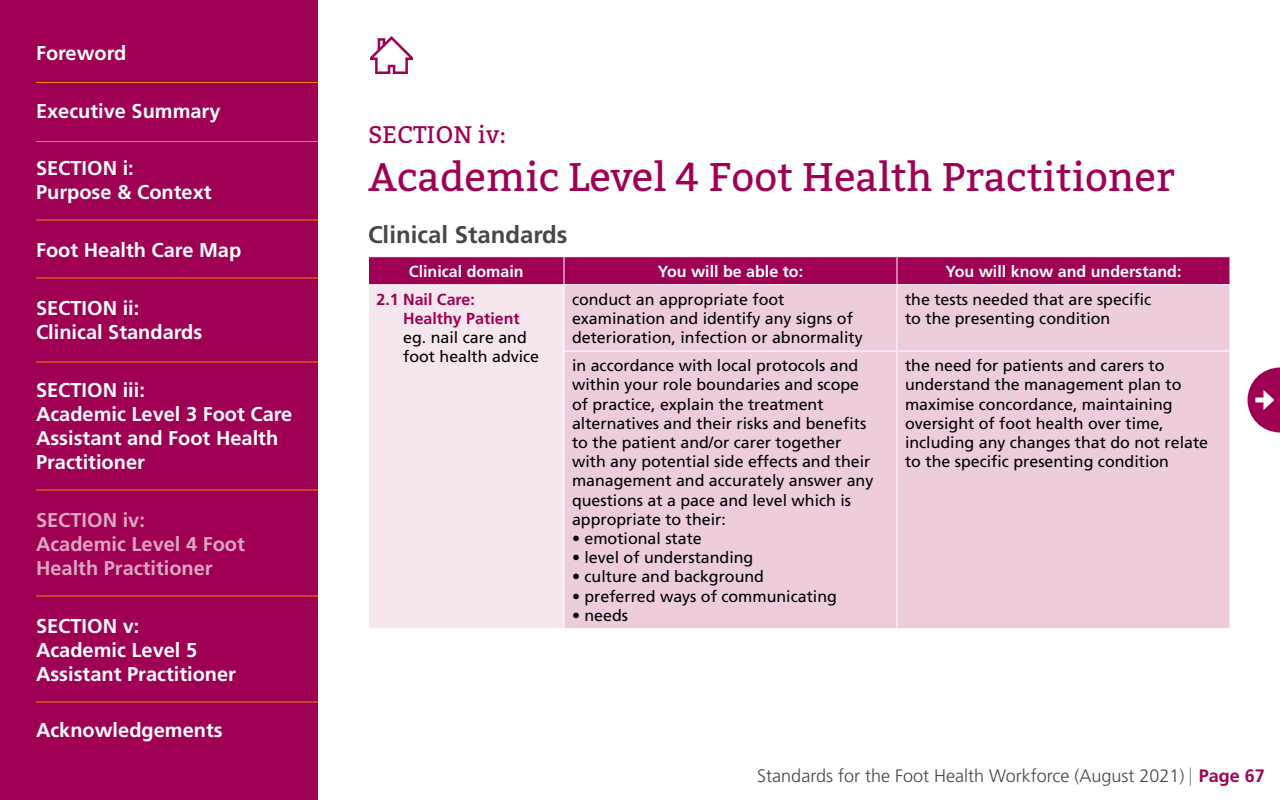
<style>
.page{position:relative;width:1280px;height:800px;background:#fff}
.page>*{position:absolute;margin:0;border:0;box-sizing:border-box;transform-origin:0 0}
.t1{font:40px "Bitter";color:#a00054}
.t2{font:700 24px "Frutiger LT Std";color:#464749}
.t3{font:24px "Bitter";color:#a00054}
.t4{font:700 20px/24px "Frutiger LT Std";color:#fff}
.t5{font:700 20px/24px "Frutiger LT Std";color:#dea6c3}
.t6{font:300 18px "Frutiger LT Std";color:#464749}
.t7{font:16px/19.2px "Frutiger LT Std";color:#000}
.t8{font:700 16px "Frutiger LT Std";color:#fff}
.t9{font:700 16px/19.2px "Frutiger LT Std";color:#a00054}
.s1{font-weight:700;color:#a00054}
</style>
<div class="page">
<svg style="left:370px;top:36px;width:43px;height:38px"></svg>
<div style="left:368px;top:285px;width:196px;height:344px;background:#f6e6ee"></div>
<div style="left:565px;top:285px;width:665px;height:343px;background:#ecccdd"></div>
<div style="left:368px;top:257px;width:862px;height:27px;background:#a00054"></div>
<hr style="left:368px;top:285px;width:1px;height:66px;background:#fff">
<hr style="left:368px;top:351px;width:1px;height:277px;background:#fff">
<hr style="left:368px;top:628px;width:196px;height:1px;background:#fff">
<hr style="left:896px;top:285px;width:2px;height:66px;background:#fff">
<hr style="left:564px;top:351px;width:333px;height:1px;background:#fff">
<hr style="left:897px;top:351px;width:333px;height:1px;background:#fff">
<hr style="left:896px;top:352px;width:2px;height:276px;background:#fff">
<svg style="left:1248px;top:368px;width:32px;height:64px"></svg>
<div style="left:0;top:0;width:318px;height:800px;background:#a00054"></div>
<hr style="left:36px;top:82px;width:282px;height:1px;background:#e28c05">
<hr style="left:36px;top:141px;width:282px;height:1px;background:#e28c05">
<hr style="left:36px;top:220px;width:282px;height:1px;background:#e28c05">
<hr style="left:36px;top:278px;width:282px;height:1px;background:#e28c05">
<hr style="left:36px;top:362px;width:282px;height:1px;background:#e28c05">
<hr style="left:36px;top:490px;width:282px;height:1px;background:#e28c05">
<hr style="left:36px;top:596px;width:282px;height:1px;background:#e28c05">
<hr style="left:36px;top:702px;width:282px;height:1px;background:#e28c05">
<p class="t4" style="left:36px;top:41px;width:92px">Foreword</p>
<p class="t4" style="left:36px;top:99px;width:186px">Executive Summary</p>
<p class="t4" style="left:36px;top:156px;width:177px">SECTION i:<br>Purpose &amp; Context</p>
<p class="t4" style="left:36px;top:238px;width:207px">Foot Health Care Map</p>
<p class="t4" style="left:36px;top:296px;width:168px">SECTION ii:<br>Clinical Standards</p>
<p class="t4" style="left:36px;top:378px;width:258px">SECTION iii:<br>Academic Level 3 Foot Care<br>Assistant and Foot Health<br>Practitioner</p>
<p class="t5" style="left:36px;top:508px;width:210px">SECTION iv:<br>Academic Level 4 Foot<br>Health Practitioner</p>
<p class="t4" style="left:36px;top:614px;width:202px">SECTION v:<br>Academic Level 5<br>Assistant Practitioner</p>
<p class="t4" style="left:36px;top:718px;width:188px">Acknowledgements</p>
<h2 class="t3" style="left:368px;top:120px;width:140px">SECTION iv:</h2>
<h1 class="t1" style="left:368px;top:152px;width:808px">Academic Level 4 Foot Health Practitioner</h1>
<h2 class="t2" style="left:368px;top:221px;width:201px">Clinical Standards</h2>
<p class="t8" style="left:409px;top:262px;width:116px">Clinical domain</p>
<p class="t8" style="left:658px;top:262px;width:147px">You will be able to:</p>
<p class="t8" style="left:946px;top:262px;width:237px">You will know and understand:</p>
<p class="t9" style="left:403px;top:290px;width:118px;text-indent:-27px">2.1 Nail Care:<br>Healthy Patient</p>
<p class="t7" style="left:403px;top:328px;width:138px">eg. nail care and foot health advice</p>
<p class="t7" style="left:572px;top:290px;width:292px">conduct an appropriate foot examination and identify any signs of deterioration, infection or abnormality</p>
<p class="t7" style="left:905px;top:290px;width:248px">the tests needed that are specific to the presenting condition</p>
<p class="t7" style="left:572px;top:356px;width:303px">in accordance with local protocols and within your role boundaries and scope of practice, explain the treatment alternatives and their risks and benefits to the patient and/or carer together with any potential side effects and their management and accurately answer any questions at a pace and level which is appropriate to their:</p>
<p class="t7" style="left:572px;top:529px;width:131px">• emotional state</p>
<p class="t7" style="left:572px;top:548px;width:183px">• level of understanding</p>
<p class="t7" style="left:572px;top:567px;width:194px">• culture and background</p>
<p class="t7" style="left:572px;top:586px;width:266px">• preferred ways of communicating</p>
<p class="t7" style="left:572px;top:606px;width:58px">• needs</p>
<p class="t7" style="left:905px;top:356px;width:305px">the need for patients and carers to understand the management plan to maximise concordance, maintaining oversight of foot health over time, including any changes that do not relate to the specific presenting condition</p>
<p class="t6" style="left:757px;top:765px;width:509px">Standards for the Foot Health Workforce (August 2021) | <span class="s1">Page 67</span></p>
</div>
